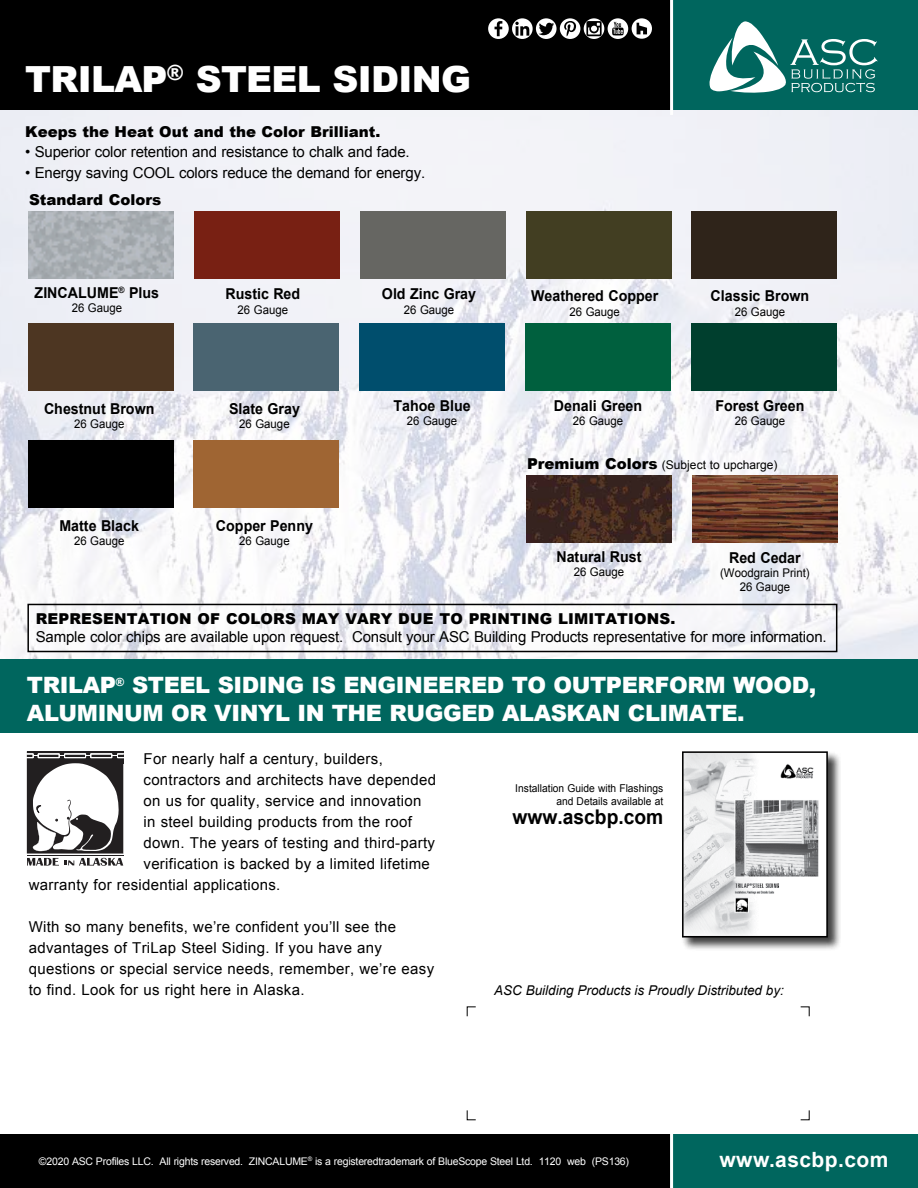
<style>
.page{position:relative;width:918px;height:1188px;background:#fff}
.page>*{position:absolute;margin:0;border:0;box-sizing:border-box;transform-origin:0 0}
.t1{font:900 36px "Arial";letter-spacing:-.02em;color:#fff}
.t2{font:900 22.5px/28.5px "Arial";letter-spacing:-.02em;color:#fff}
.t3{font:700 21px "Arial";letter-spacing:.02em;color:#fff}
.t4{font:700 20.25px "Arial";color:#000;scale:.95 1}
.t5{font:15px/21px "Arial";letter-spacing:.02em;color:#000}
.t6{font:15px "Arial";letter-spacing:-.01em;color:#000}
.t7{font:700 15px "Arial";color:#000;scale:.95 1}
.t8{font:900 15px "Arial";letter-spacing:.01em;color:#000}
.t9{font:italic 13.5px "Arial";color:#000}
.t10{font:12px/14.4px "Arial";color:#000;text-align:center;scale:.95 1}
.t11{font:12px "Arial";color:#000}
.t12{font:10.8px/12.9px "Arial";color:#000;text-align:right;scale:.95 1}
.t13{font:10.5px "Arial";letter-spacing:-.02em;color:#fff}
.s1{font-weight:900;font-size:15px}
</style>
<div class="page">
<img style="left:0;top:109px;width:918px;height:551px">
<img style="left:526px;top:475px;width:146px;height:67px">
<img style="left:692px;top:475px;width:146px;height:67px">
<div style="left:0;top:660px;width:918px;height:73px;background:#00665e"></div>
<div style="left:27px;top:604px;width:810px;height:48px;border:2px solid #000"></div>
<div style="left:682px;top:751px;width:159px;height:200px;background:#000;opacity:.75"></div>
<img style="left:685px;top:754px;width:140px;height:181px">
<div style="left:778px;top:779px;width:38px;height:10px;background:#fff"></div>
<div style="left:682px;top:751px;width:146px;height:187px;border:2px solid #000"></div>
<svg style="left:27px;top:751px;width:96px;height:115px"></svg>
<div style="left:0;top:1134px;width:672px;height:54px;background:#000"></div>
<div style="left:670px;top:1134px;width:248px;height:54px;background:#00665e"></div>
<hr style="left:670px;top:1123px;width:3px;height:65px;background:#fff">
<div style="left:670px;top:0;width:248px;height:109px;background:#00665e"></div>
<div style="left:0;top:0;width:672px;height:109px;background:#000"></div>
<hr style="left:670px;top:0;width:3px;height:115px;background:#fff">
<svg style="left:709px;top:21px;width:169px;height:72px"></svg>
<img style="left:28px;top:212px;width:146px;height:67px">
<div style="left:194px;top:212px;width:146px;height:67px;background:#782013"></div>
<div style="left:526px;top:212px;width:145px;height:67px;background:#423e22"></div>
<div style="left:691px;top:212px;width:146px;height:67px;background:#2f241a"></div>
<div style="left:360px;top:212px;width:146px;height:67px;background:#666662"></div>
<div style="left:194px;top:323px;width:145px;height:67px;background:#4a6471"></div>
<div style="left:194px;top:441px;width:145px;height:67px;background:#9f6533"></div>
<div style="left:28px;top:323px;width:146px;height:67px;background:#4d3622"></div>
<div style="left:28px;top:441px;width:146px;height:67px;background:#000"></div>
<div style="left:359px;top:323px;width:146px;height:67px;background:#004e6d"></div>
<div style="left:691px;top:323px;width:146px;height:67px;background:#003f2e"></div>
<div style="left:525px;top:323px;width:146px;height:67px;background:#00603e"></div>
<svg style="left:488px;top:18px;width:164px;height:21px"></svg>
<h1 class="t1" style="left:25px;top:53px;width:447px">TRILAP<sup>®</sup> STEEL SIDING</h1>
<p class="t8" style="left:25px;top:121px;width:357px">Keeps the Heat Out and the Color Brilliant.</p>
<p class="t6" style="left:25px;top:142px;width:386px">• Superior color retention and resistance to chalk and fade.</p>
<p class="t6" style="left:25px;top:163px;width:401px">• Energy saving COOL colors reduce the demand for energy.</p>
<p class="t8" style="left:29px;top:189px;width:134px">Standard Colors</p>
<p class="t7" style="left:35px;top:283px;width:133px">ZINCALUME<sup>®</sup> Plus</p>
<p class="t10" style="left:72px;top:301px;width:55px">26 Gauge</p>
<p class="t7" style="left:225px;top:284px;width:80px">Rustic Red</p>
<p class="t10" style="left:238px;top:302px;width:55px">26 Gauge</p>
<p class="t7" style="left:382px;top:284px;width:101px">Old Zinc Gray</p>
<p class="t10" style="left:404px;top:302px;width:55px">26 Gauge</p>
<p class="t7" style="left:531px;top:286px;width:135px">Weathered Copper</p>
<p class="t10" style="left:570px;top:305px;width:55px">26 Gauge</p>
<p class="t7" style="left:711px;top:286px;width:105px">Classic Brown</p>
<p class="t10" style="left:735px;top:305px;width:55px">26 Gauge</p>
<p class="t7" style="left:44px;top:398px;width:118px">Chestnut Brown</p>
<p class="t10" style="left:74px;top:417px;width:55px">26 Gauge</p>
<p class="t7" style="left:229px;top:398px;width:76px">Slate Gray</p>
<p class="t10" style="left:239px;top:417px;width:55px">26 Gauge</p>
<p class="t7" style="left:394px;top:396px;width:83px">Tahoe Blue</p>
<p class="t10" style="left:407px;top:414px;width:55px">26 Gauge</p>
<p class="t7" style="left:554px;top:396px;width:94px">Denali Green</p>
<p class="t10" style="left:573px;top:414px;width:55px">26 Gauge</p>
<p class="t7" style="left:715px;top:396px;width:95px">Forest Green</p>
<p class="t10" style="left:735px;top:414px;width:55px">26 Gauge</p>
<p class="t11" style="left:527px;top:457px;width:252px"><span class="s1">Premium Colors</span> (Subject to upcharge)</p>
<p class="t7" style="left:59px;top:516px;width:85px">Matte Black</p>
<p class="t10" style="left:74px;top:534px;width:55px">26 Gauge</p>
<p class="t7" style="left:216px;top:516px;width:104px">Copper Penny</p>
<p class="t10" style="left:239px;top:534px;width:55px">26 Gauge</p>
<p class="t7" style="left:556px;top:546px;width:91px">Natural Rust</p>
<p class="t10" style="left:574px;top:565px;width:55px">26 Gauge</p>
<p class="t7" style="left:729px;top:547px;width:77px">Red Cedar</p>
<p class="t10" style="left:720px;top:566px;width:96px">(Woodgrain Print)<br>26 Gauge</p>
<p class="t8" style="left:36px;top:608px;width:641px">REPRESENTATION OF COLORS MAY VARY DUE TO PRINTING LIMITATIONS.</p>
<p class="t6" style="left:36px;top:627px;width:793px">Sample color chips are available upon request. Consult your ASC Building Products representative for more information.</p>
<h2 class="t2" style="left:27px;top:670px;width:791px">TRILAP<sup>®</sup> STEEL SIDING IS ENGINEERED TO OUTPERFORM WOOD,<br>ALUMINUM OR VINYL IN THE RUGGED ALASKAN CLIMATE.</h2>
<p class="t5" style="left:144px;top:748px;width:241px">For nearly half a century, builders,</p>
<p class="t5" style="left:144px;top:769px;width:294px">contractors and architects have depended</p>
<p class="t5" style="left:144px;top:790px;width:279px">on us for quality, service and innovation</p>
<p class="t5" style="left:144px;top:811px;width:270px">in steel building products from the roof</p>
<p class="t5" style="left:144px;top:832px;width:293px">down. The years of testing and third-party</p>
<p class="t5" style="left:144px;top:853px;width:288px">verification is backed by a limited lifetime</p>
<p class="t5" style="left:29px;top:874px;width:253px">warranty for residential applications.</p>
<p class="t5" style="left:29px;top:916px;width:407px">With so many benefits, we’re confident you’ll see the advantages of TriLap Steel Siding. If you have any questions or special service needs, remember, we’re easy to find. Look for us right here in Alaska.</p>
<p class="t12" style="left:515px;top:782px;width:157px">Installation Guide with Flashings and Details available at</p>
<h3 class="t4" style="left:513px;top:803px;width:160px">www.ascbp.com</h3>
<p class="t9" style="left:494px;top:981px;width:291px">ASC Building Products is Proudly Distributed by:</p>
<p class="t13" style="left:39px;top:1154px;width:592px">©2020 ASC Profiles LLC. All rights reserved. ZINCALUME<sup>®</sup> is a registeredtrademark of BlueScope Steel Ltd. 1120 web (PS136)</p>
<h3 class="t3" style="left:720px;top:1146px;width:170px">www.ascbp.com</h3>
</div>
